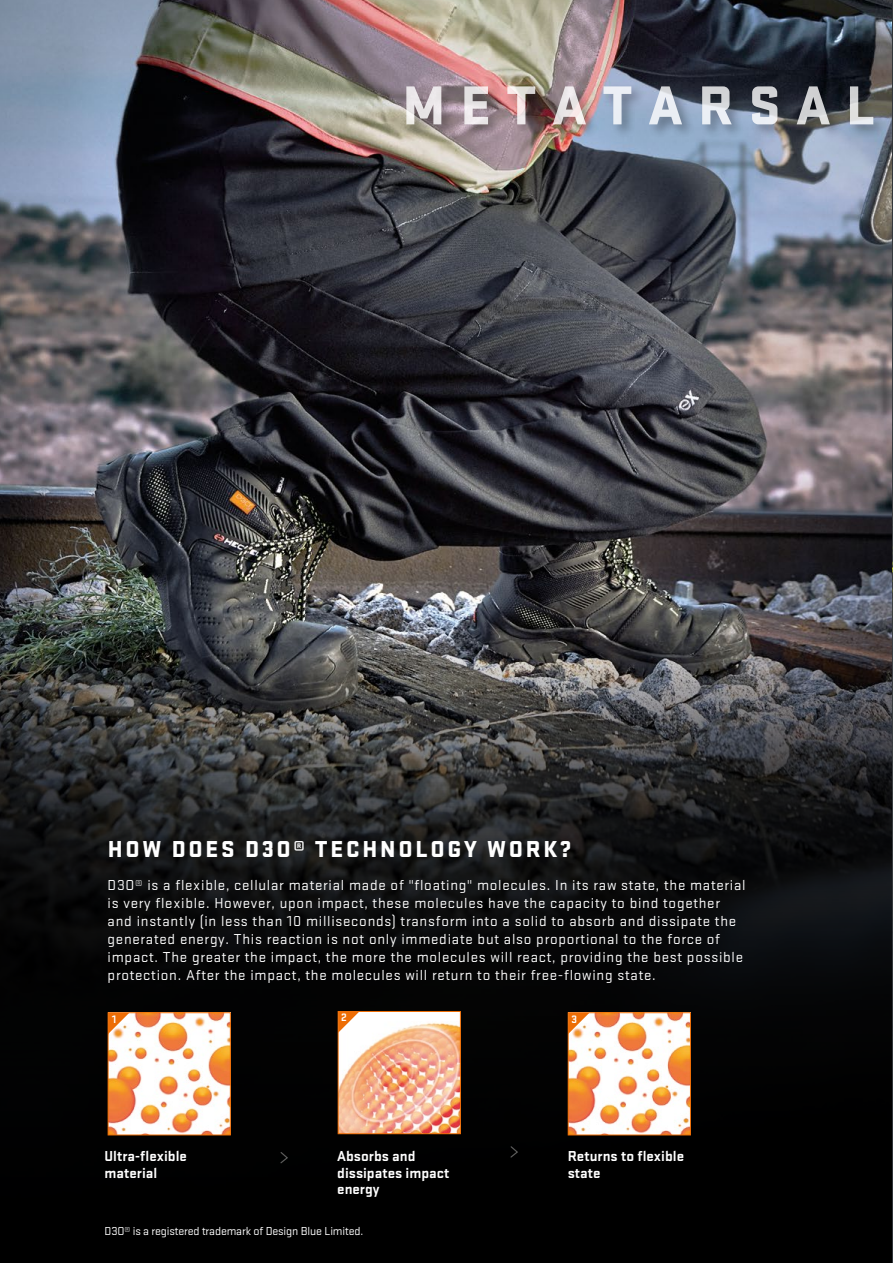
<style>
.page{position:relative;width:893px;height:1263px;background:#fff}
.page>*{position:absolute;margin:0;border:0;box-sizing:border-box;transform-origin:0 0}
.t1{font:900 57px "Stratum No 1";letter-spacing:.265em;color:#fff}
.t2{font:900 24px "Stratum No 1";letter-spacing:.115em;color:#fff}
.t3{font:15px/18px "Stratum No 1";letter-spacing:.05em;color:#fff}
.t4{font:700 15px/16.5px "Stratum No 1";color:#fff}
.t5{font:12px "Stratum No 1";letter-spacing:-.01em;color:#fff}
.t6{font:700 11.25px "Stratum No 1";color:#fff}
</style>
<div class="page">
<img style="left:0;top:0;width:893px;height:639px">
<svg style="left:0;top:639px;width:893px;height:624px;background:#171718"></svg>
<img style="left:892px;top:455px;width:1px;height:264px">
<div style="left:403px;top:83px;width:490px;height:57px;background:#000;opacity:.4"></div>
<svg style="left:279px;top:1151px;width:10px;height:13px"></svg>
<img style="left:110px;top:1014px;width:119px;height:119px">
<div style="left:108px;top:1012px;width:123px;height:123px;border:1px solid #ed6d05"></div>
<svg style="left:108px;top:1013px;width:21px;height:21px"></svg>
<img style="left:340px;top:1013px;width:119px;height:119px">
<div style="left:338px;top:1011px;width:123px;height:123px;border:1px solid #ed6d05"></div>
<svg style="left:338px;top:1011px;width:21px;height:22px"></svg>
<img style="left:570px;top:1014px;width:119px;height:119px">
<div style="left:568px;top:1012px;width:123px;height:123px;border:1px solid #ed6d05"></div>
<svg style="left:568px;top:1013px;width:21px;height:21px"></svg>
<svg style="left:509px;top:1145px;width:10px;height:14px"></svg>
<h1 class="t1" style="left:402px;top:73px;width:474px">METATARSAL</h1>
<h2 class="t2" style="left:108px;top:835px;width:465px">HOW DOES D3O® TECHNOLOGY WORK?</h2>
<p class="t3" style="left:108px;top:876px;width:640px">D3O® is a flexible, cellular material made of "floating" molecules. In its raw state, the material is very flexible. However, upon impact, these molecules have the capacity to bind together and instantly (in less than 10 milliseconds) transform into a solid to absorb and dissipate the generated energy. This reaction is not only immediate but also proportional to the force of impact. The greater the impact, the more the molecules will react, providing the best possible protection. After the impact, the molecules will return to their free-flowing state.</p>
<p class="t6" style="left:112px;top:1012px;width:6px">1</p>
<p class="t6" style="left:341px;top:1011px;width:7px">2</p>
<p class="t6" style="left:571px;top:1012px;width:7px">3</p>
<p class="t4" style="left:105px;top:1148px;width:84px">Ultra-flexible material</p>
<p class="t4" style="left:337px;top:1148px;width:114px">Absorbs and dissipates impact energy</p>
<p class="t4" style="left:568px;top:1148px;width:118px">Returns to flexible state</p>
<p class="t5" style="left:105px;top:1225px;width:260px">D3O® is a registered trademark of Design Blue Limited.</p>
</div>
